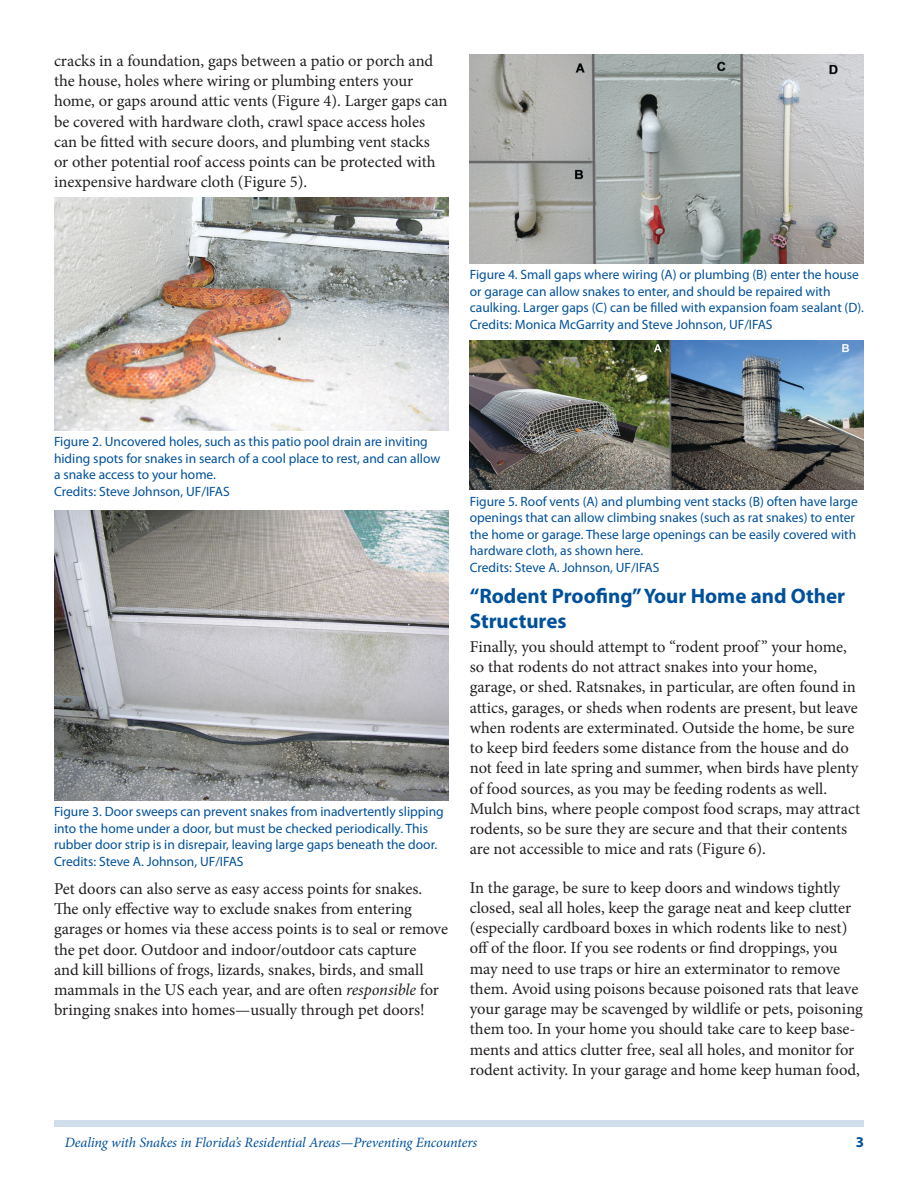
<style>
.page{position:relative;width:918px;height:1188px;background:#fff}
.page>*{position:absolute;margin:0;border:0;box-sizing:border-box;transform-origin:0 0}
.SectionHeading1{font:700 21px/25.2px "Myriad Pro";color:#01519a}
.Paragraph{font:16.5px/20.2px "Minion Pro";letter-spacing:-.005em;color:#231f20}
.t1{font:700 15px "Myriad Pro";color:#01519a}
.RunningTitleItalics{font:italic 14.25px "Minion Pro";letter-spacing:-.01em;color:#01519a}
.FigureCaption{font:13.5px/16.5px "Myriad Pro";color:#01519a}
.s1{font-style:italic}
</style>
<div class="page">
<div style="left:54px;top:1120px;width:810px;height:7px;background:#d0deeb"></div>
<img style="left:54px;top:198px;width:394px;height:233px">
<img style="left:54px;top:511px;width:394px;height:290px">
<img style="left:470px;top:54px;width:394px;height:210px">
<img style="left:470px;top:340px;width:394px;height:150px">
<p class="Paragraph" style="left:54px;top:51px;width:395px">cracks in a foundation, gaps between a patio or porch and the house, holes where wiring or plumbing enters your home, or gaps around attic vents (Figure 4). Larger gaps can be covered with hardware cloth, crawl space access holes can be fitted with secure doors, and plumbing vent stacks or other potential roof access points can be protected with inexpensive hardware cloth (Figure 5).</p>
<p class="FigureCaption" style="left:470px;top:266px;width:396px">Figure 4. Small gaps where wiring (A) or plumbing (B) enter the house or garage can allow snakes to enter, and should be repaired with caulking. Larger gaps (C) can be filled with expansion foam sealant (D).</p>
<p class="FigureCaption" style="left:470px;top:316px;width:304px">Credits: Monica McGarrity and Steve Johnson, UF/IFAS</p>
<p class="FigureCaption" style="left:54px;top:433px;width:388px">Figure 2. Uncovered holes, such as this patio pool drain are inviting hiding spots for snakes in search of a cool place to rest, and can allow a snake access to your home.</p>
<p class="FigureCaption" style="left:54px;top:483px;width:177px">Credits: Steve Johnson, UF/IFAS</p>
<p class="FigureCaption" style="left:54px;top:803px;width:391px">Figure 3. Door sweeps can prevent snakes from inadvertently slipping into the home under a door, but must be checked periodically. This rubber door strip is in disrepair, leaving large gaps beneath the door.</p>
<p class="FigureCaption" style="left:54px;top:853px;width:191px">Credits: Steve A. Johnson, UF/IFAS</p>
<p class="Paragraph" style="left:54px;top:879px;width:396px">Pet doors can also serve as easy access points for snakes.<br>The only effective way to exclude snakes from entering garages or homes via these access points is to seal or remove the pet door. Outdoor and indoor/outdoor cats capture<br>and kill billions of frogs, lizards, snakes, birds, and small mammals in the US each year, and are often <span class="s1">responsible</span> for bringing snakes into homes—usually through pet doors!</p>
<p class="FigureCaption" style="left:470px;top:493px;width:390px">Figure 5. Roof vents (A) and plumbing vent stacks (B) often have large openings that can allow climbing snakes (such as rat snakes) to enter the home or garage. These large openings can be easily covered with hardware cloth, as shown here.</p>
<p class="FigureCaption" style="left:470px;top:559px;width:191px">Credits: Steve A. Johnson, UF/IFAS</p>
<p class="SectionHeading1" style="left:470px;top:583px;width:377px">“Rodent Proofing” Your Home and Other<br>Structures</p>
<p class="Paragraph" style="left:470px;top:637px;width:392px">Finally, you should attempt to “rodent proof ” your home, so that rodents do not attract snakes into your home, garage, or shed. Ratsnakes, in particular, are often found in attics, garages, or sheds when rodents are present, but leave when rodents are exterminated. Outside the home, be sure to keep bird feeders some distance from the house and do not feed in late spring and summer, when birds have plenty of food sources, as you may be feeding rodents as well.<br>Mulch bins, where people compost food scraps, may attract rodents, so be sure they are secure and that their contents are not accessible to mice and rats (Figure 6).</p>
<p class="Paragraph" style="left:470px;top:877px;width:395px">In the garage, be sure to keep doors and windows tightly closed, seal all holes, keep the garage neat and keep clutter (especially cardboard boxes in which rodents like to nest) off of the floor. If you see rodents or find droppings, you may need to use traps or hire an exterminator to remove them. Avoid using poisons because poisoned rats that leave your garage may be scavenged by wildlife or pets, poisoning them too. In your home you should take care to keep base&shy;ments and attics clutter free, seal all holes, and monitor for rodent activity. In your garage and home keep human food,</p>
<p class="RunningTitleItalics" style="left:65px;top:1133px;width:414px">Dealing with Snakes in Florida’s Residential Areas—Preventing Encounters</p>
<p class="t1" style="left:856px;top:1133px;width:10px">3</p>
</div>
